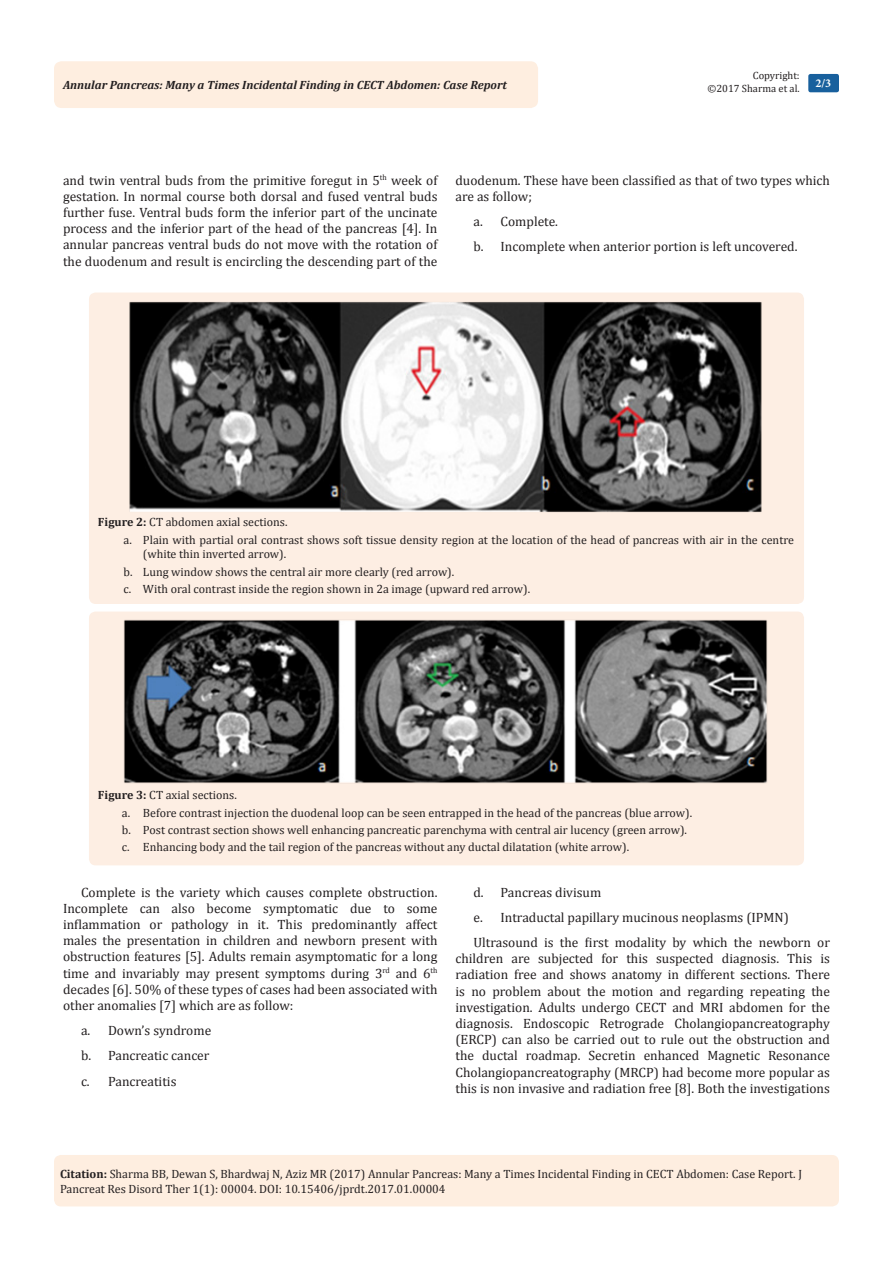
<style>
.page{position:relative;width:893px;height:1263px;background:#fff}
.page>*{position:absolute;margin:0;border:0;box-sizing:border-box;transform-origin:0 0}
.t1{font:13.5px/16.2px "Cambria";color:#231f20;text-align:justify}
.Citation{font:12px/14.4px "Cambria";color:#231f20}
.t2{font:italic 700 12px "Cambria";color:#231f20}
.t3{font:700 12px "Minion Pro";color:#fff}
.t4{font:10.5px/12.6px "Cambria";color:#231f20;text-align:right}
.s1{font-weight:700}
</style>
<div class="page">
<div style="left:54px;top:1155px;width:785px;height:51px;background:#feeee0;border-radius:7px"></div>
<div style="left:54px;top:61px;width:484px;height:47px;background:#feeee0;border-radius:8px"></div>
<div style="left:808px;top:74px;width:31px;height:18px;background:#18609d;border-radius:2px"></div>
<div style="left:89px;top:293px;width:715px;height:311px;background:#fdeee3;border-radius:7px"></div>
<img style="left:129px;top:302px;width:633px;height:210px">
<div style="left:89px;top:611px;width:715px;height:254px;background:#fdeee3;border-radius:7px"></div>
<img style="left:124px;top:620px;width:643px;height:163px">
<p class="t4" style="left:707px;top:69px;width:94px">Copyright:<br>©2017 Sharma et al.</p>
<p class="t2" style="left:63px;top:77px;width:445px">Annular Pancreas: Many a Times Incidental Finding in CECT Abdomen: Case Report</p>
<p class="t3" style="left:815px;top:75px;width:17px">2/3</p>
<p class="t1" style="left:63px;top:172px;width:376px">and twin ventral buds from the primitive foregut in 5<sup>th</sup> week of gestation. In normal course both dorsal and fused ventral buds further fuse. Ventral buds form the inferior part of the uncinate process and the inferior part of the head of the pancreas [4]. In annular pancreas ventral buds do not move with the rotation of the duodenum and result is encircling the descending part of the</p>
<p class="t1" style="left:455px;top:172px;width:376px">duodenum. These have been classified as that of two types which are as follow;</p>
<p class="t1" style="left:473px;top:213px;width:86px">a. Complete.</p>
<p class="t1" style="left:473px;top:238px;width:326px">b. Incomplete when anterior portion is left uncovered.</p>
<p class="Citation" style="left:98px;top:515px;width:191px"><span class="s1">Figure 2:</span> CT abdomen axial sections.</p>
<p class="Citation" style="left:143px;top:532px;width:652px;text-indent:-20px">a. Plain with partial oral contrast shows soft tissue density region at the location of the head of pancreas with air in the centre (white thin inverted arrow).</p>
<p class="Citation" style="left:123px;top:564px;width:332px">b. Lung window shows the central air more clearly (red arrow).</p>
<p class="Citation" style="left:123px;top:582px;width:408px">c. With oral contrast inside the region shown in 2a image (upward red arrow).</p>
<p class="Citation" style="left:98px;top:788px;width:140px"><span class="s1">Figure 3:</span> CT axial sections.</p>
<p class="Citation" style="left:122px;top:805px;width:572px">a. Before contrast injection the duodenal loop can be seen entrapped in the head of the pancreas (blue arrow).</p>
<p class="Citation" style="left:122px;top:823px;width:567px">b. Post contrast section shows well enhancing pancreatic parenchyma with central air lucency (green arrow).</p>
<p class="Citation" style="left:122px;top:840px;width:509px">c. Enhancing body and the tail region of the pancreas without any ductal dilatation (white arrow).</p>
<p class="t1" style="left:63px;top:884px;width:376px;text-indent:18px">Complete is the variety which causes complete obstruction.<br>Incomplete can also become symptomatic due to some inflammation or pathology in it. This predominantly affect males the presentation in children and newborn present with obstruction features [5]. Adults remain asymptomatic for a long time and invariably may present symptoms during 3<sup>rd</sup> and 6<sup>th </sup>decades [6]. 50% of these types of cases had been associated with other anomalies [7] which are as follow:</p>
<p class="t1" style="left:81px;top:1022px;width:132px">a. Down’s syndrome</p>
<p class="t1" style="left:81px;top:1048px;width:130px">b. Pancreatic cancer</p>
<p class="t1" style="left:81px;top:1073px;width:97px">c. Pancreatitis</p>
<p class="t1" style="left:473px;top:884px;width:129px">d. Pancreas divisum</p>
<p class="t1" style="left:473px;top:909px;width:317px">e. Intraductal papillary mucinous neoplasms (IPMN)</p>
<p class="t1" style="left:455px;top:934px;width:376px;text-indent:18px">Ultrasound is the first modality by which the newborn or children are subjected for this suspected diagnosis. This is radiation free and shows anatomy in different sections. There is no problem about the motion and regarding repeating the investigation. Adults undergo CECT and MRI abdomen for the diagnosis. Endoscopic Retrograde Cholangiopancreatography (ERCP) can also be carried out to rule out the obstruction and the ductal roadmap. Secretin enhanced Magnetic Resonance Cholangiopancreatography (MRCP) had become more popular as this is non invasive and radiation free [8]. Both the investigations</p>
<p class="Citation" style="left:60px;top:1167px;width:744px"><span class="s1">Citation:</span> Sharma BB, Dewan S, Bhardwaj N, Aziz MR (2017) Annular Pancreas: Many a Times Incidental Finding in CECT Abdomen: Case Report. J<br>Pancreat Res Disord Ther 1(1): 00004. DOI: 10.15406/jprdt.2017.01.00004</p>
</div>
